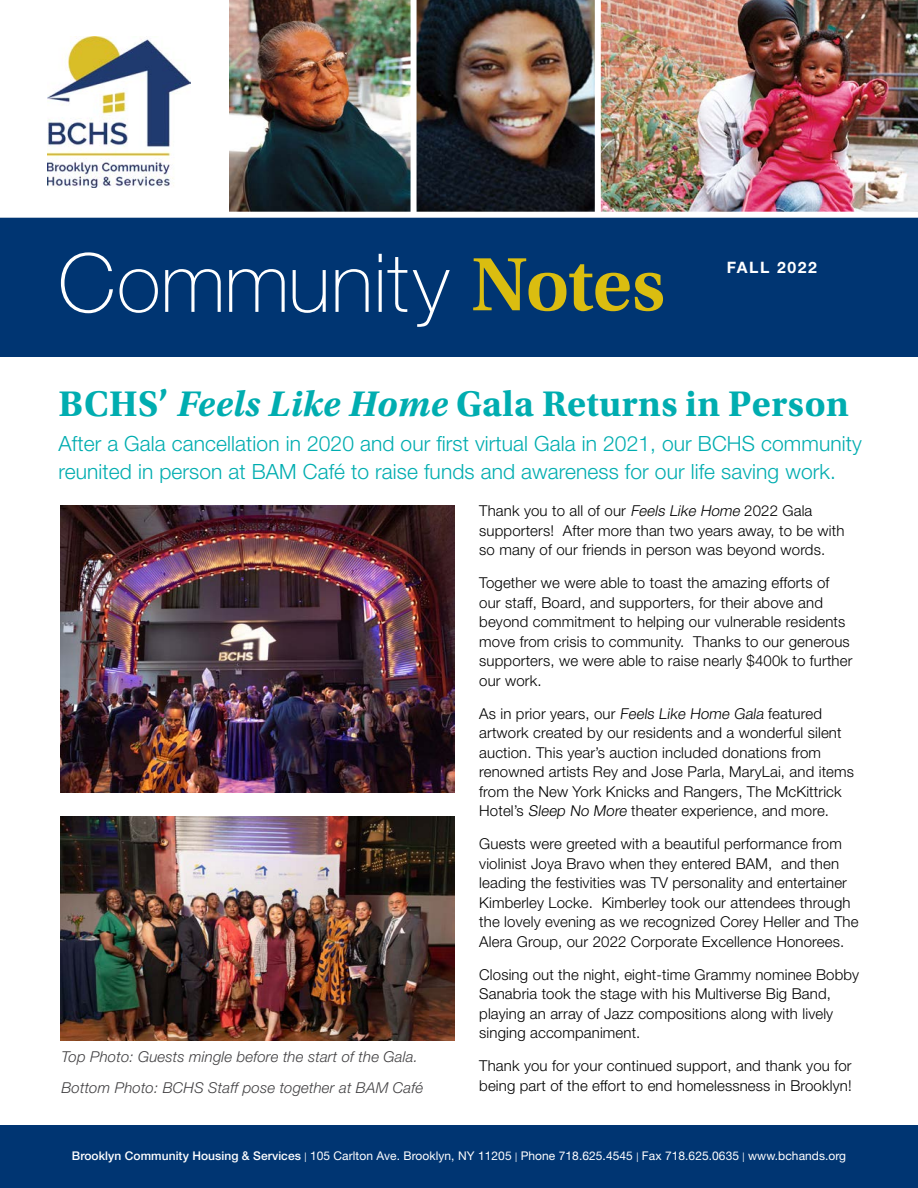
<style>
.page{position:relative;width:918px;height:1188px;background:#fff}
.page>*{position:absolute;margin:0;border:0;box-sizing:border-box;transform-origin:0 0}
.t1{font:600 79.5px "Utopia Std";letter-spacing:-.02em;color:#dabd10}
.t2{font:700 37.5px "Utopia Std";letter-spacing:.01em;color:#00adb0}
.t3{font:300 21px/28.5px "Helvetica Neue LT Std";letter-spacing:.005em;color:#00adb0}
.t4{font:700 15.75px "Helvetica Neue LT Std";letter-spacing:.1em;color:#fff}
.t5{font:300 15px/19.5px "Helvetica Neue LT Std";letter-spacing:.01em;color:#000}
.t6{font:italic 300 15px/31.5px "Helvetica Neue LT Std";letter-spacing:.01em;color:#414042}
.t7{font:12px "Helvetica Neue LT Std";letter-spacing:.005em;color:#fff}
.s1{font-style:italic}
.s2{font-weight:500}
.s3{font-size:9.45px}
</style>
<div class="page">
<img style="left:229px;top:0;width:182px;height:212px">
<img style="left:417px;top:0;width:501px;height:212px">
<div style="left:595px;top:0;width:6px;height:215px;background:#fff"></div>
<div style="left:0;top:1125px;width:918px;height:63px;background:#003572"></div>
<div style="left:0;top:215px;width:918px;height:141px;background:#003572"></div>
<div style="left:0;top:212px;width:918px;height:6px;background:#fff"></div>
<svg style="left:61px;top:252px;width:389px;height:75px"></svg>
<img style="left:48px;top:37px;width:143px;height:150px">
<img style="left:61px;top:817px;width:393px;height:223px">
<img style="left:60px;top:506px;width:394px;height:286px">
<h1 class="t1" style="left:471px;top:240px;width:195px">Notes</h1>
<p class="t4" style="left:727px;top:257px;width:91px">FALL 2022</p>
<h2 class="t2" style="left:58px;top:382px;width:792px">BCHS’ <span class="s1">Feels Like Home</span> Gala Returns in Person</h2>
<h3 class="t3" style="left:58px;top:429px;width:805px">After a Gala cancellation in 2020 and our first virtual Gala in 2021, our BCHS community reunited in person at BAM Café to raise funds and awareness for our life saving work.</h3>
<p class="t6" style="left:61px;top:1041px;width:363px">Top Photo: Guests mingle before the start of the Gala.<br>Bottom Photo: BCHS Staff pose together at BAM Café</p>
<p class="t5" style="left:479px;top:501px;width:367px">Thank you to all of our <span class="s1">Feels Like Home</span> 2022 Gala supporters! After more than two years away, to be with so many of our friends in person was beyond words.</p>
<p class="t5" style="left:479px;top:573px;width:375px">Together we were able to toast the amazing efforts of our staff, Board, and supporters, for their above and beyond commitment to helping our vulnerable residents move from crisis to community. Thanks to our generous supporters, we were able to raise nearly $400k to further our work.</p>
<p class="t5" style="left:479px;top:703px;width:376px">As in prior years, our Feels Like Home Gala featured artwork created by our residents and a wonderful silent auction. This year’s auction included donations from renowned artists Rey and Jose Parla, MaryLai, and items from the New York Knicks and Rangers, The McKittrick Hotel’s Sleep No More theater experience, and more.</p>
<p class="t5" style="left:479px;top:834px;width:381px">Guests were greeted with a beautiful performance from violinist Joya Bravo when they entered BAM, and then leading the festivities was TV personality and entertainer Kimberley Locke. Kimberley took our attendees through the lovely evening as we recognized Corey Heller and The Alera Group, our 2022 Corporate Excellence Honorees.</p>
<p class="t5" style="left:479px;top:964px;width:381px">Closing out the night, eight-time Grammy nominee Bobby Sanabria took the stage with his Multiverse Big Band, playing an array of Jazz compositions along with lively singing accompaniment.</p>
<p class="t5" style="left:479px;top:1056px;width:374px">Thank you for your continued support, and thank you for being part of the effort to end homelessness in Brooklyn!</p>
<p class="t7" style="left:72px;top:1148px;width:776px"><span class="s2">Brooklyn Community Housing &amp; Services</span> <span class="s3">|</span> 105 Carlton Ave. Brooklyn, NY 11205 <span class="s3">|</span> Phone 718.625.4545 <span class="s3">|</span> Fax 718.625.0635 <span class="s3">|</span> www.bchands.org</p>
</div>
